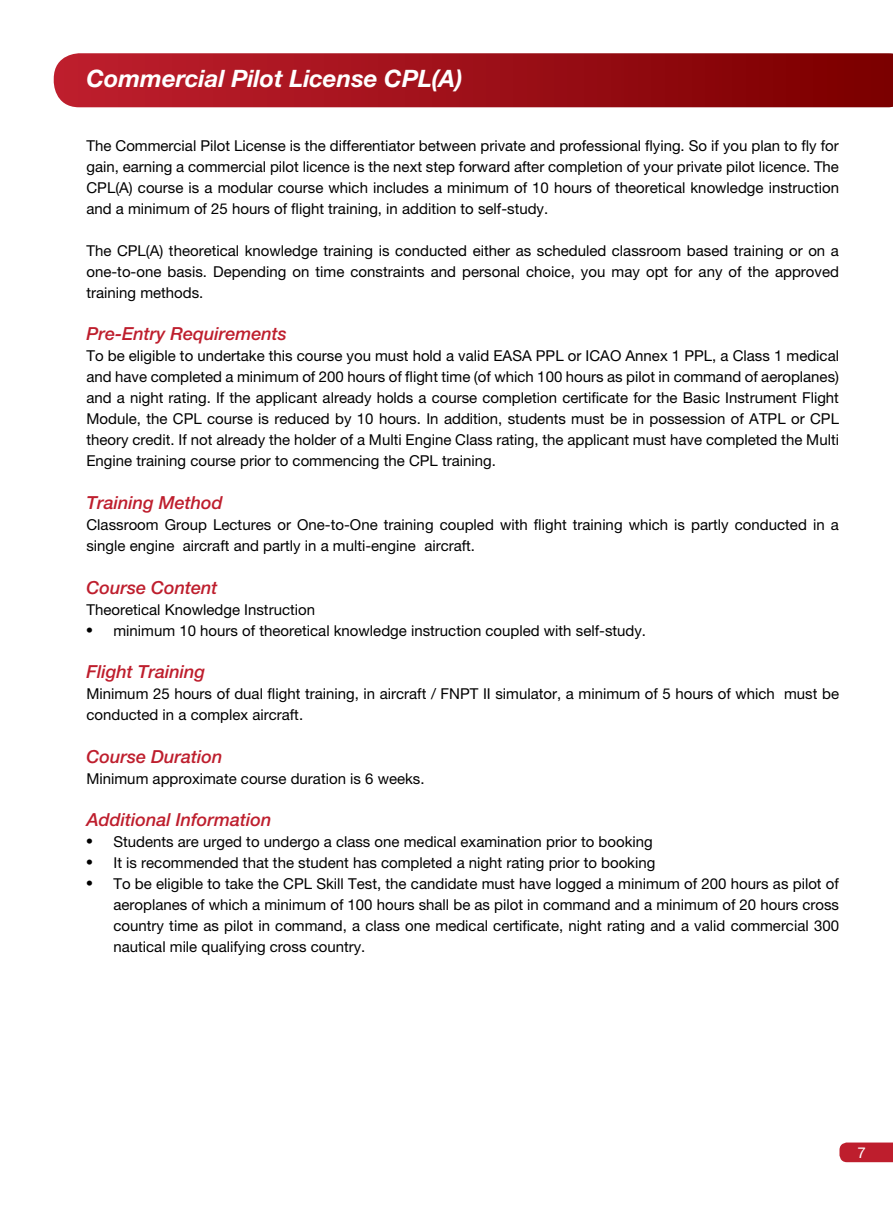
<style>
.page{position:relative;width:893px;height:1212px;background:#fff}
.page>*{position:absolute;margin:0;border:0;box-sizing:border-box;transform-origin:0 0}
.t1{font:italic 700 24px "Helvetica Neue LT Pro";color:#fff}
.t2{font:italic 500 18px "Helvetica Neue LT Pro";color:#be1e2d}
.t3{font:15px/21px "Helvetica Neue LT Pro";color:#000;text-align:justify}
.t4{font:15px "Helvetica Neue LT Pro";color:#fff}
.s1{font-family:"Times";font-size:18px}
</style>
<div class="page">
<svg style="left:839px;top:1142px;width:54px;height:20px"></svg>
<svg style="left:54px;top:53px;width:839px;height:54px;background:#9e1119"></svg>
<h1 class="t1" style="left:86px;top:63px;width:378px">Commercial Pilot License CPL(A)</h1>
<p class="t3" style="left:86px;top:135px;width:754px">The Commercial Pilot License is the differentiator between private and professional flying. So if you plan to fly for gain, earning a commercial pilot licence is the next step forward after completion of your private pilot licence. The CPL(A) course is a modular course which includes a minimum of 10 hours of theoretical knowledge instruction and a minimum of 25 hours of flight training, in addition to self-study.</p>
<p class="t3" style="left:86px;top:240px;width:754px">The CPL(A) theoretical knowledge training is conducted either as scheduled classroom based training or on a one-to-one basis. Depending on time constraints and personal choice, you may opt for any of the approved training methods.</p>
<p class="t2" style="left:86px;top:323px;width:202px">Pre-Entry Requirements</p>
<p class="t3" style="left:86px;top:345px;width:754px">To be eligible to undertake this course you must hold a valid EASA PPL or ICAO Annex 1 PPL, a Class 1 medical and have completed a minimum of 200 hours of flight time (of which 100 hours as pilot in command of aeroplanes) and a night rating. If the applicant already holds a course completion certificate for the Basic Instrument Flight Module, the CPL course is reduced by 10 hours. In addition, students must be in possession of ATPL or CPL theory credit. If not already the holder of a Multi Engine Class rating, the applicant must have completed the Multi Engine training course prior to commencing the CPL training.</p>
<p class="t2" style="left:86px;top:492px;width:138px">Training Method</p>
<p class="t3" style="left:86px;top:514px;width:754px">Classroom Group Lectures or One-to-One training coupled with flight training which is partly conducted in a single engine aircraft and partly in a multi-engine aircraft.</p>
<p class="t2" style="left:86px;top:576px;width:133px">Course Content</p>
<p class="t3" style="left:86px;top:599px;width:230px">Theoretical Knowledge Instruction</p>
<p class="t3" style="left:86px;top:620px;width:559px"><span class="s1">•</span> minimum 10 hours of theoretical knowledge instruction coupled with self-study.</p>
<p class="t2" style="left:86px;top:661px;width:120px">Flight Training</p>
<p class="t3" style="left:86px;top:683px;width:754px">Minimum 25 hours of dual flight training, in aircraft / FNPT II simulator, a minimum of 5 hours of which must be conducted in a complex aircraft.</p>
<p class="t2" style="left:86px;top:746px;width:138px">Course Duration</p>
<p class="t3" style="left:86px;top:768px;width:337px">Minimum approximate course duration is 6 weeks.</p>
<p class="t2" style="left:86px;top:809px;width:187px">Additional Information</p>
<p class="t3" style="left:86px;top:831px;width:568px"><span class="s1">•</span> Students are urged to undergo a class one medical examination prior to booking</p>
<p class="t3" style="left:86px;top:852px;width:570px"><span class="s1">•</span> It is recommended that the student has completed a night rating prior to booking</p>
<p class="t3" style="left:113px;top:873px;width:727px;text-indent:-27px"><span class="s1">•</span> To be eligible to take the CPL Skill Test, the candidate must have logged a minimum of 200 hours as pilot of aeroplanes of which a minimum of 100 hours shall be as pilot in command and a minimum of 20 hours cross country time as pilot in command, a class one medical certificate, night rating and a valid commercial 300 nautical mile qualifying cross country.</p>
<p class="t4" style="left:857px;top:1143px;width:10px">7</p>
</div>
